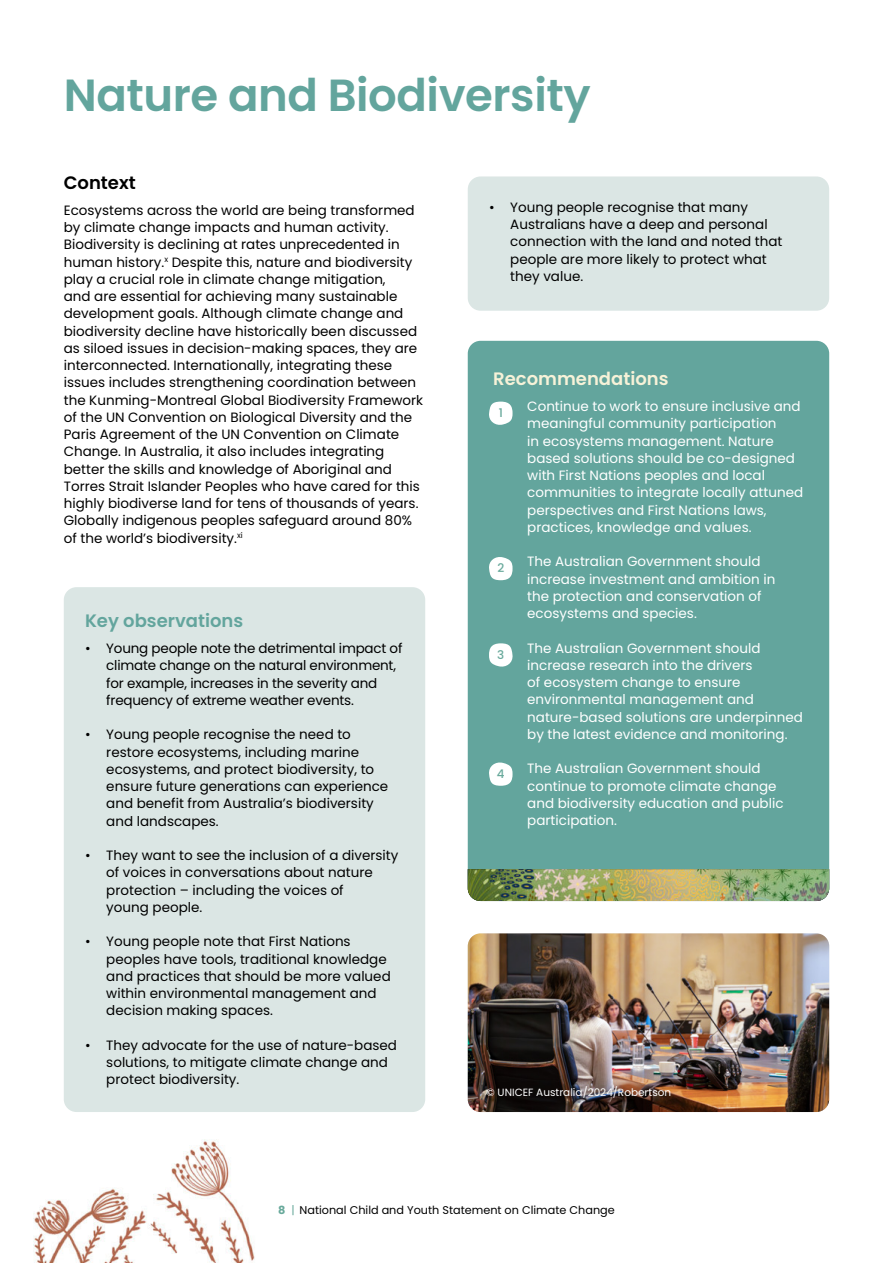
<style>
.page{position:relative;width:893px;height:1263px;background:#fff}
.page>*{position:absolute;margin:0;border:0;box-sizing:border-box;transform-origin:0 0}
.t1{font:600 45px "Poppins";letter-spacing:-.01em;color:#63a59d}
.t2{font:600 18px "Poppins";color:#63a59d}
.t3{font:600 18px "Poppins";color:#f7f2d8}
.t4{font:600 18px "Poppins";color:#000}
.t5{font:13.5px/17.2px "Poppins";color:#000}
.t6{font:13.5px/17.2px "Poppins";color:#fff}
.t7{font:500 12px "Poppins";color:#68a99b}
.t8{font:11.25px "Poppins";color:#000}
.t9{font:10.5px "Poppins";color:#fff}
.s1{font-weight:700;color:#68a99b}
.s2{color:#68a99b}
</style>
<div class="page">
<img style="left:33px;top:1105px;width:222px;height:158px">
<div style="left:64px;top:587px;width:361px;height:525px;background:#dbe6e4;border-radius:13px"></div>
<div style="left:468px;top:176px;width:361px;height:135px;background:#dbe6e4;border-radius:13px"></div>
<div style="left:468px;top:341px;width:361px;height:560px;background:#63a59d;border-radius:13px"></div>
<svg style="left:489px;top:402px;width:24px;height:23px"></svg>
<svg style="left:489px;top:557px;width:24px;height:23px"></svg>
<svg style="left:489px;top:643px;width:24px;height:24px"></svg>
<svg style="left:489px;top:762px;width:24px;height:24px"></svg>
<img style="left:468px;top:933px;width:361px;height:179px">
<img style="left:468px;top:869px;width:361px;height:32px">
<div style="left:478px;top:1078px;width:201px;height:27px;background:#000;opacity:.3"></div>
<h1 class="t1" style="left:64px;top:76px;width:528px">Nature and Biodiversity</h1>
<h2 class="t4" style="left:64px;top:175px;width:73px">Context</h2>
<p class="t5" style="left:64px;top:202px;width:361px">Ecosystems across the world are being transformed by climate change impacts and human activity.<br>Biodiversity is declining at rates unprecedented in human history.<sup>x</sup> Despite this, nature and biodiversity play a crucial role in climate change mitigation,<br>and are essential for achieving many sustainable development goals. Although climate change and biodiversity decline have historically been discussed as siloed issues in decision-making spaces, they are interconnected. Internationally, integrating these issues includes strengthening coordination between the Kunming-Montreal Global Biodiversity Framework of the UN Convention on Biological Diversity and the Paris Agreement of the UN Convention on Climate Change. In Australia, it also includes integrating better the skills and knowledge of Aboriginal and Torres Strait Islander Peoples who have cared for this highly biodiverse land for tens of thousands of years.<br>Globally indigenous peoples safeguard around 80% of the world’s biodiversity.<sup>xi</sup></p>
<h2 class="t2" style="left:85px;top:613px;width:160px">Key observations</h2>
<p class="t5" style="left:106px;top:640px;width:298px;text-indent:-21px">• Young people note the detrimental impact of climate change on the natural environment, for example, increases in the severity and frequency of extreme weather events.</p>
<p class="t5" style="left:106px;top:726px;width:284px;text-indent:-21px">• Young people recognise the need to restore ecosystems, including marine ecosystems, and protect biodiversity, to ensure future generations can experience and benefit from Australia’s biodiversity and landscapes.</p>
<p class="t5" style="left:106px;top:847px;width:294px;text-indent:-21px">• They want to see the inclusion of a diversity of voices in conversations about nature protection – including the voices of<br>young people.</p>
<p class="t5" style="left:106px;top:933px;width:286px;text-indent:-21px">• Young people note that First Nations peoples have tools, traditional knowledge and practices that should be more valued within environmental management and decision making spaces.</p>
<p class="t5" style="left:106px;top:1037px;width:292px;text-indent:-21px">• They advocate for the use of nature-based solutions, to mitigate climate change and protect biodiversity.</p>
<p class="t5" style="left:510px;top:199px;width:274px;text-indent:-21px">• Young people recognise that many<br>Australians have a deep and personal connection with the land and noted that people are more likely to protect what they value.</p>
<h2 class="t3" style="left:493px;top:371px;width:177px">Recommendations</h2>
<p class="t6" style="left:527px;top:398px;width:277px">Continue to work to ensure inclusive and meaningful community participation<br>in ecosystems management. Nature based solutions should be co-designed with First Nations peoples and local communities to integrate locally attuned perspectives and First Nations laws, practices, knowledge and values.</p>
<p class="t6" style="left:527px;top:553px;width:250px">The Australian Government should increase investment and ambition in the protection and conservation of ecosystems and species.</p>
<p class="t6" style="left:527px;top:639px;width:277px">The Australian Government should increase research into the drivers<br>of ecosystem change to ensure environmental management and nature-based solutions are underpinned by the latest evidence and monitoring.</p>
<p class="t6" style="left:527px;top:760px;width:258px">The Australian Government should continue to promote climate change and biodiversity education and public participation.</p>
<p class="t7" style="left:499px;top:406px;width:6px">1</p>
<p class="t7" style="left:497px;top:561px;width:8px">2</p>
<p class="t7" style="left:497px;top:648px;width:9px">3</p>
<p class="t7" style="left:497px;top:767px;width:9px">4</p>
<p class="t9" style="left:486px;top:1086px;width:186px">© UNICEF Australia/2024/Robertson</p>
<p class="t8" style="left:278px;top:1203px;width:338px"><span class="s1">8</span> <span class="s2">|</span> National Child and Youth Statement on Climate Change</p>
</div>
